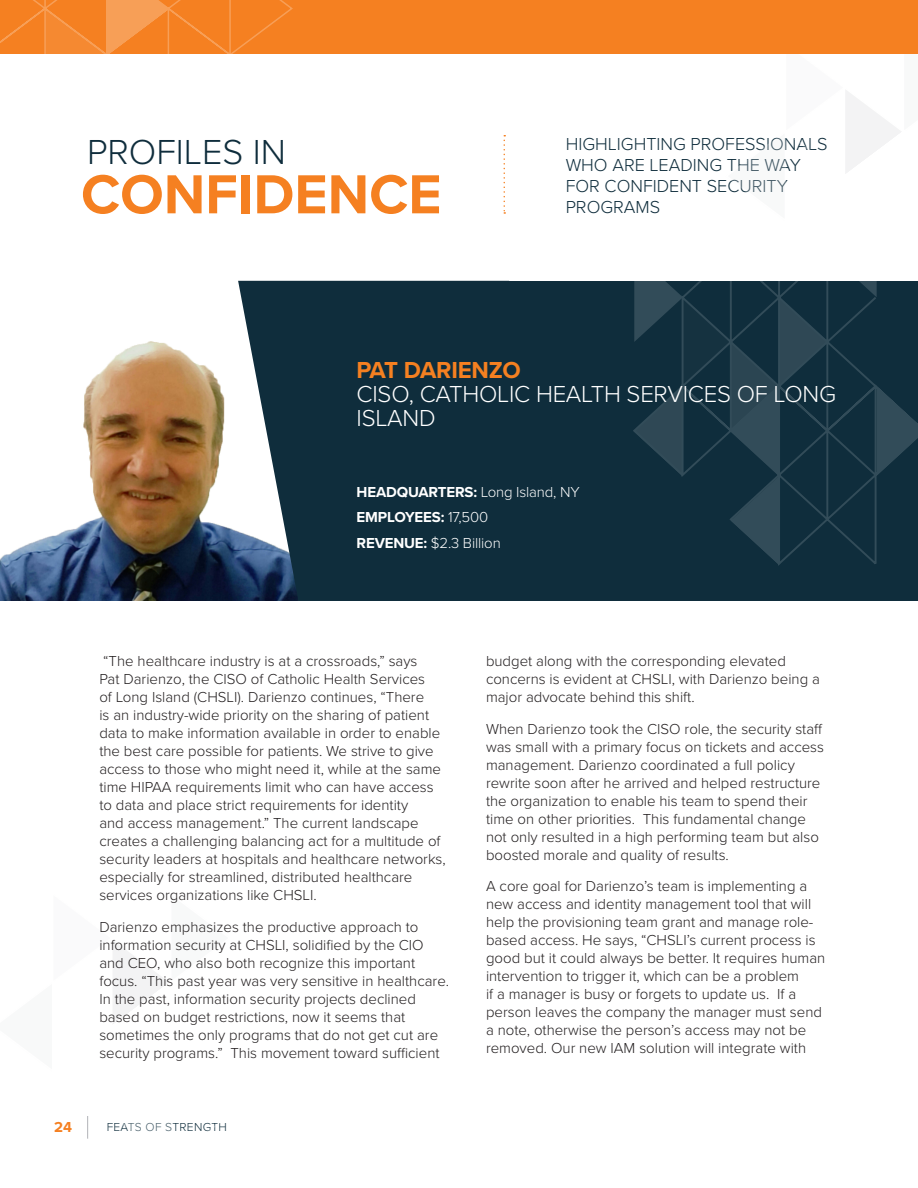
<style>
.page{position:relative;width:918px;height:1188px;background:#fff}
.page>*{position:absolute;margin:0;border:0;box-sizing:border-box;transform-origin:0 0}
.Confidence{font:700 57px "Proxima Nova";color:#f58021}
.Profiles_In{font:300 36px "Proxima Nova";color:#0f2d3c}
.Job_Titles{font:300 24px/24px "Proxima Nova";letter-spacing:-.01em;color:#fff}
.Name{font:700 24px "Proxima Nova";letter-spacing:-.01em;color:#f58021}
.t1{font:300 18px/21px "Proxima Nova";color:#0f2d3c}
.Body_Text{font:300 15px/18px "Proxima Nova";color:#231f20}
.Body_Text-2{font:700 15px "Proxima Nova";letter-spacing:-.01em;color:#fff}
.Body_Text-3{font:300 15px "Proxima Nova";letter-spacing:-.01em;color:#fff}
.t2{font:700 15px "Proxima Nova";color:#f58021}
.t3{font:300 12px "Proxima Nova";letter-spacing:.025em;color:#0f2d3c}
.s1{font-weight:300}
.s2{font-weight:700}
</style>
<div class="page">
<img style="left:0;top:341px;width:376px;height:260px">
<svg style="left:87px;top:941px;width:82px;height:198px"></svg>
<svg style="left:504px;top:135px;width:1px;height:79px"></svg>
<div style="left:0;top:0;width:918px;height:54px;background:#f58021"></div>
<svg style="left:0;top:0;width:293px;height:54px"></svg>
<div style="left:299px;top:281px;width:619px;height:319px;background:#0f2d3c"></div>
<svg style="left:846px;top:90px;width:55px;height:83px"></svg>
<svg style="left:633px;top:281px;width:285px;height:285px"></svg>
<svg style="left:238px;top:281px;width:61px;height:318px;fill:#0f2d3c"></svg>
<p class="Profiles_In" style="left:87px;top:130px;width:200px">PROFILES IN</p>
<p class="Confidence" style="left:81px;top:160px;width:362px">CONFIDENCE</p>
<p class="t1" style="left:566px;top:134px;width:263px">HIGHLIGHTING PROFESSIONALS<br>WHO ARE LEADING THE WAY<br>FOR CONFIDENT SECURITY<br>PROGRAMS</p>
<p class="Name" style="left:357px;top:356px;width:166px">PAT DARIENZO</p>
<p class="Job_Titles" style="left:357px;top:383px;width:481px">CISO, CATHOLIC HEALTH SERVICES OF LONG<br>ISLAND</p>
<p class="Body_Text-2" style="left:357px;top:483px;width:225px">HEADQUARTERS: <span class="s1">Long Island, NY</span></p>
<p class="Body_Text-2" style="left:357px;top:508px;width:133px">EMPLOYEES: <span class="s1">17,500</span></p>
<p class="Body_Text-3" style="left:357px;top:534px;width:146px"><span class="s2">REVENUE:</span> $2.3 Billion</p>
<p class="Body_Text" style="left:99px;top:653px;width:348px">“The healthcare industry is at a crossroads,” says<br>Pat Darienzo, the CISO of Catholic Health Services<br>of Long Island (CHSLI). Darienzo continues, “There<br>is an industry-wide priority on the sharing of patient data to make information available in order to enable the best care possible for patients. We strive to give access to those who might need it, while at the same time HIPAA requirements limit who can have access to data and place strict requirements for identity<br>and access management.” The current landscape creates a challenging balancing act for a multitude of security leaders at hospitals and healthcare networks, especially for streamlined, distributed healthcare services organizations like CHSLI.</p>
<p class="Body_Text" style="left:99px;top:918px;width:351px">Darienzo emphasizes the productive approach to information security at CHSLI, solidified by the CIO and CEO, who also both recognize this important focus. “This past year was very sensitive in healthcare.<br>In the past, information security projects declined based on budget restrictions, now it seems that sometimes the only programs that do not get cut are security programs.” This movement toward sufficient</p>
<p class="t2" style="left:54px;top:1118px;width:19px">24</p>
<p class="t3" style="left:107px;top:1120px;width:122px">FEATS OF STRENGTH</p>
<p class="Body_Text" style="left:486px;top:653px;width:335px">budget along with the corresponding elevated concerns is evident at CHSLI, with Darienzo being a major advocate behind this shift.</p>
<p class="Body_Text" style="left:486px;top:720px;width:340px">When Darienzo took the CISO role, the security staff was small with a primary focus on tickets and access management. Darienzo coordinated a full policy rewrite soon after he arrived and helped restructure the organization to enable his team to spend their time on other priorities. This fundamental change not only resulted in a high performing team but also boosted morale and quality of results.</p>
<p class="Body_Text" style="left:486px;top:878px;width:341px">A core goal for Darienzo’s team is implementing a new access and identity management tool that will help the provisioning team grant and manage role&shy;based access. He says, “CHSLI’s current process is good but it could always be better. It requires human intervention to trigger it, which can be a problem<br>if a manager is busy or forgets to update us. If a person leaves the company the manager must send a note, otherwise the person’s access may not be removed. Our new IAM solution will integrate with</p>
</div>
